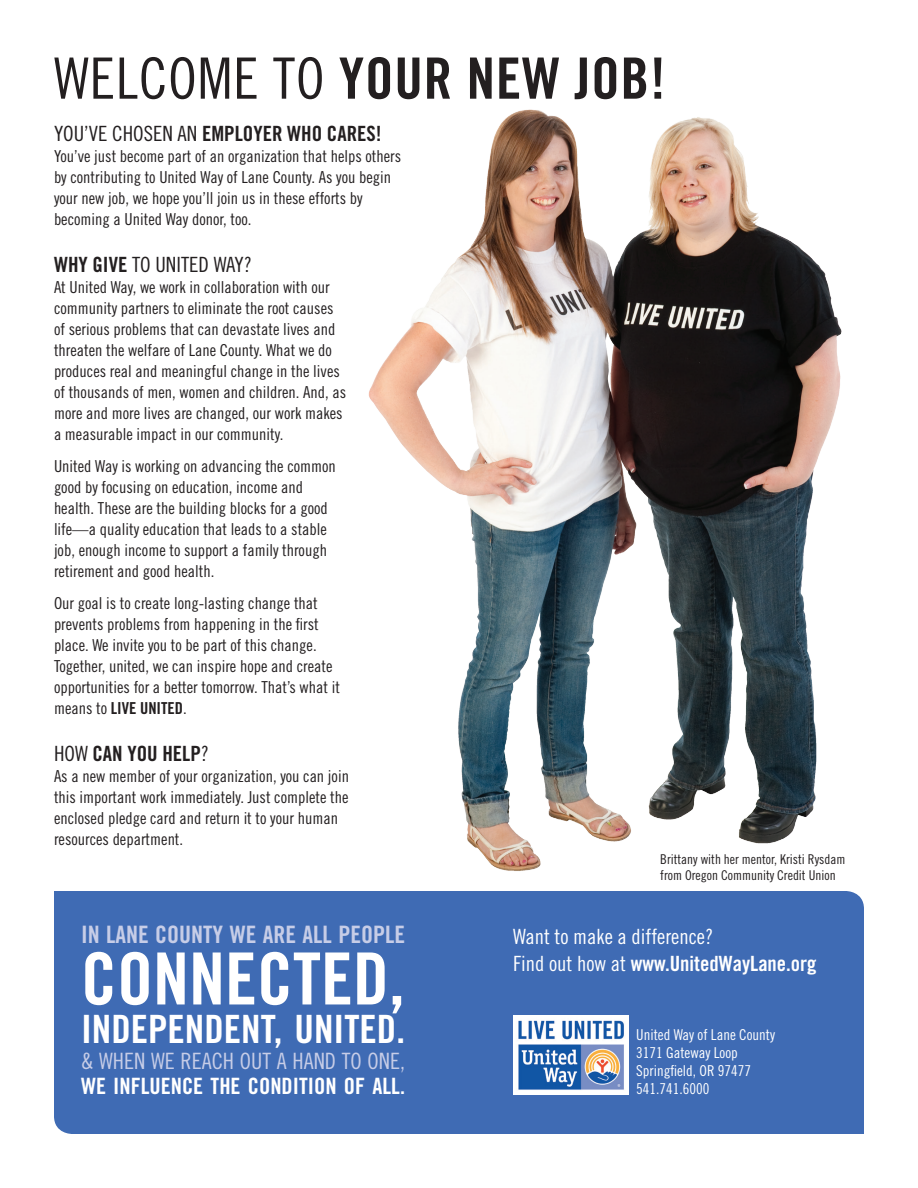
<style>
.page{position:relative;width:918px;height:1188px;background:#fff}
.page>*{position:absolute;margin:0;border:0;box-sizing:border-box;transform-origin:0 0}
.t1{font:72px "Trade Gothic Bold Cond Twenty";color:#fff}
.body{font:57px "Trade Gothic Bold Cond Twenty";letter-spacing:.015em;color:#231f20}
.t2{font:39px "Trade Gothic Bold Cond Twenty";color:#fff}
.t3{font:24px "Trade Gothic Bold Cond Twenty";color:#c7cde7}
.t4{font:22.5px "Trade Gothic Bold Cond Twenty";color:#fff}
.t5{font:22.5px "Trade Gothic Cond Eighteen";color:#c7cde7}
.subhead{font:21px "Trade Gothic Bold Cond Twenty";color:#231f20}
.body-2{font:21px "Trade Gothic Bold Cond Twenty";color:#fff}
.body-3{font:21px "Trade Gothic Cond Eighteen";color:#fff}
.subhead-2{font:21px "Trade Gothic Cond Eighteen";color:#231f20}
.body-4{font:16.5px/21px "Trade Gothic Cond Eighteen";color:#231f20}
.body-5{font:15px "Trade Gothic Cond Eighteen";color:#fff}
.subhead-3{font:13.5px/16.5px "Trade Gothic Cond Eighteen";color:#231f20}
.s1{font-family:"Trade Gothic Cond Eighteen"}
.s2{font-family:"Trade Gothic Bold Cond Twenty"}
</style>
<div class="page">
<img style="left:368px;top:109px;width:474px;height:762px">
<div style="left:54px;top:891px;width:810px;height:243px;background:#3f6bb4"></div>
<img style="left:513px;top:1016px;width:116px;height:78px">
<p class="body" style="left:54px;top:44px;width:613px"><span class="s1">WELCOME TO</span> YOUR NEW JOB!</p>
<p class="subhead" style="left:54px;top:121px;width:329px"><span class="s1">YOU’VE CHOSEN AN</span> EMPLOYER WHO CARES!</p>
<p class="body-4" style="left:54px;top:146px;width:349px">You’ve just become part of an organization that helps others by contributing to United Way of Lane County. As you begin your new job, we hope you’ll join us in these efforts by becoming a United Way donor, too.</p>
<p class="subhead-2" style="left:54px;top:252px;width:199px"><span class="s2">WHY GIVE</span> TO UNITED WAY?</p>
<p class="body-4" style="left:54px;top:277px;width:294px">At United Way, we work in collaboration with our community partners to eliminate the root causes of serious problems that can devastate lives and threaten the welfare of Lane County. What we do produces real and meaningful change in the lives of thousands of men, women and children. And, as more and more lives are changed, our work makes a measurable impact in our community.</p>
<p class="body-4" style="left:54px;top:455px;width:283px">United Way is working on advancing the common good by focusing on education, income and health. These are the building blocks for a good life—a quality education that leads to a stable job, enough income to support a family through retirement and good health.</p>
<p class="body-4" style="left:54px;top:592px;width:287px">Our goal is to create long-lasting change that prevents problems from happening in the first place. We invite you to be part of this change.<br>Together, united, we can inspire hope and create opportunities for a better tomorrow. That’s what it means to <span class="s2">LIVE UNITED</span>.</p>
<p class="subhead" style="left:54px;top:740px;width:157px"><span class="s1">HOW</span> CAN YOU HELP<span class="s1">?</span></p>
<p class="body-4" style="left:54px;top:765px;width:297px">As a new member of your organization, you can join this important work immediately. Just complete the enclosed pledge card and return it to your human resources department.</p>
<p class="t3" style="left:81px;top:920px;width:325px">IN LANE COUNTY WE ARE ALL PEOPLE</p>
<p class="t1" style="left:81px;top:935px;width:325px">CONNECTED,</p>
<p class="t2" style="left:81px;top:1006px;width:326px">INDEPENDENT, UNITED.</p>
<p class="t5" style="left:81px;top:1048px;width:326px">&amp; WHEN WE REACH OUT A HAND TO ONE,</p>
<p class="t4" style="left:81px;top:1073px;width:326px">WE INFLUENCE THE CONDITION OF ALL.</p>
<p class="subhead-3" style="left:660px;top:850px;width:187px">Brittany with her mentor, Kristi Rysdam from Oregon Community Credit Union</p>
<p class="body-3" style="left:513px;top:924px;width:202px">Want to make a difference?</p>
<p class="body-2" style="left:513px;top:951px;width:305px"><span class="s1">Find out how at</span> www.UnitedWayLane.org</p>
<p class="body-5" style="left:636px;top:1026px;width:140px">United Way of Lane County</p>
<p class="body-5" style="left:636px;top:1044px;width:103px">3171 Gateway Loop</p>
<p class="body-5" style="left:636px;top:1062px;width:116px">Springfield, OR 97477</p>
<p class="body-5" style="left:636px;top:1080px;width:75px">541.741.6000</p>
</div>
